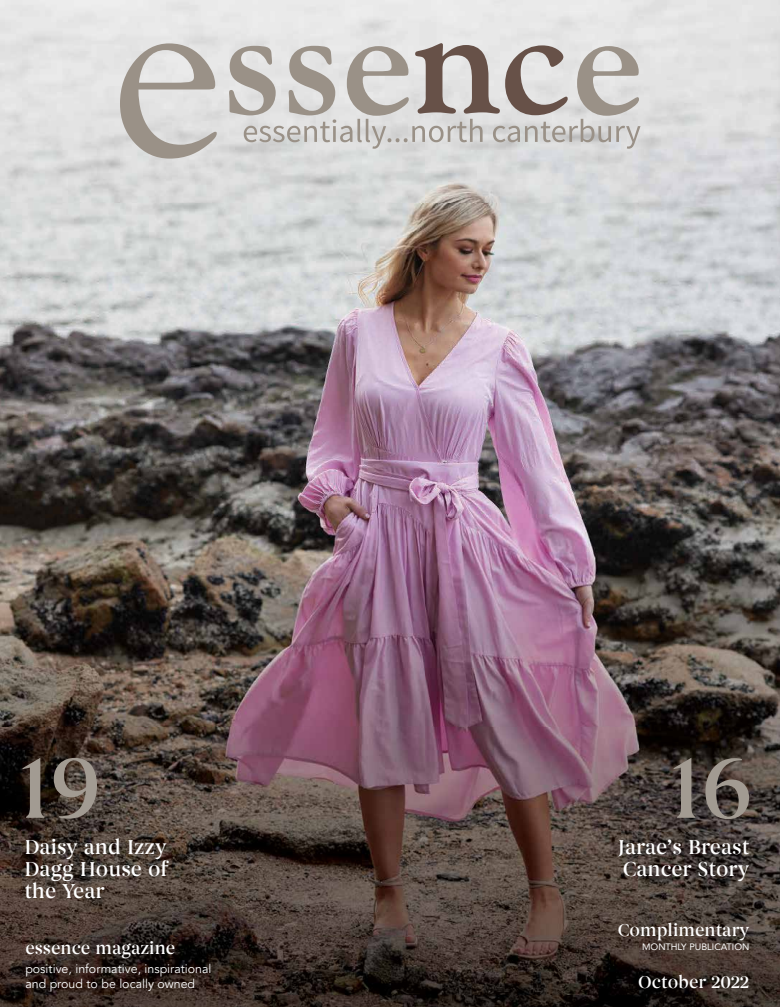
<style>
.page{position:relative;width:780px;height:1007px;background:#fff}
.page>*{position:absolute;margin:0;border:0;box-sizing:border-box;transform-origin:0 0}
.t1{font:500 89.9px "Begum W03";color:#a29b92}
.t2{font:500 20.7px/21.7px "Begum W03";color:#fff}
.t3{font:500 17.6px "Begum W03";color:#fff}
.t4{font:12.4px/14.5px "Avenir";color:#fff}
.t5{font:9.3px "Avenir";color:#fff}
</style>
<div class="page">
<img style="left:0;top:0;width:780px;height:518px">
<img style="left:0;top:518px;width:780px;height:488px">
<svg style="left:120px;top:43px;width:97px;height:115px;background:#c8c4c1"></svg>
<svg style="left:229px;top:43px;width:411px;height:106px;background:#c5c0bd"></svg>
<h1 class="t1" style="left:19px;top:733px;width:84px">19</h1>
<h1 class="t1" style="left:669px;top:733px;width:84px">16</h1>
<h2 class="t2" style="left:24px;top:836px;width:145px;text-align:justify">Daisy and Izzy Dagg House of the Year</h2>
<h3 class="t3" style="left:25px;top:936px;width:151px">essence magazine</h3>
<p class="t4" style="left:25px;top:961px;width:188px">positive, informative, inspirational and proud to be locally owned</p>
<h2 class="t2" style="left:618px;top:836px;width:133px">Jarae’s Breast<br>Cancer Story</h2>
<h3 class="t3" style="left:618px;top:918px;width:133px">Complimentary</h3>
<p class="t5" style="left:642px;top:939px;width:109px">MONTHLY PUBLICATION</p>
<h3 class="t3" style="left:638px;top:970px;width:112px">October 2022</h3>
</div>
